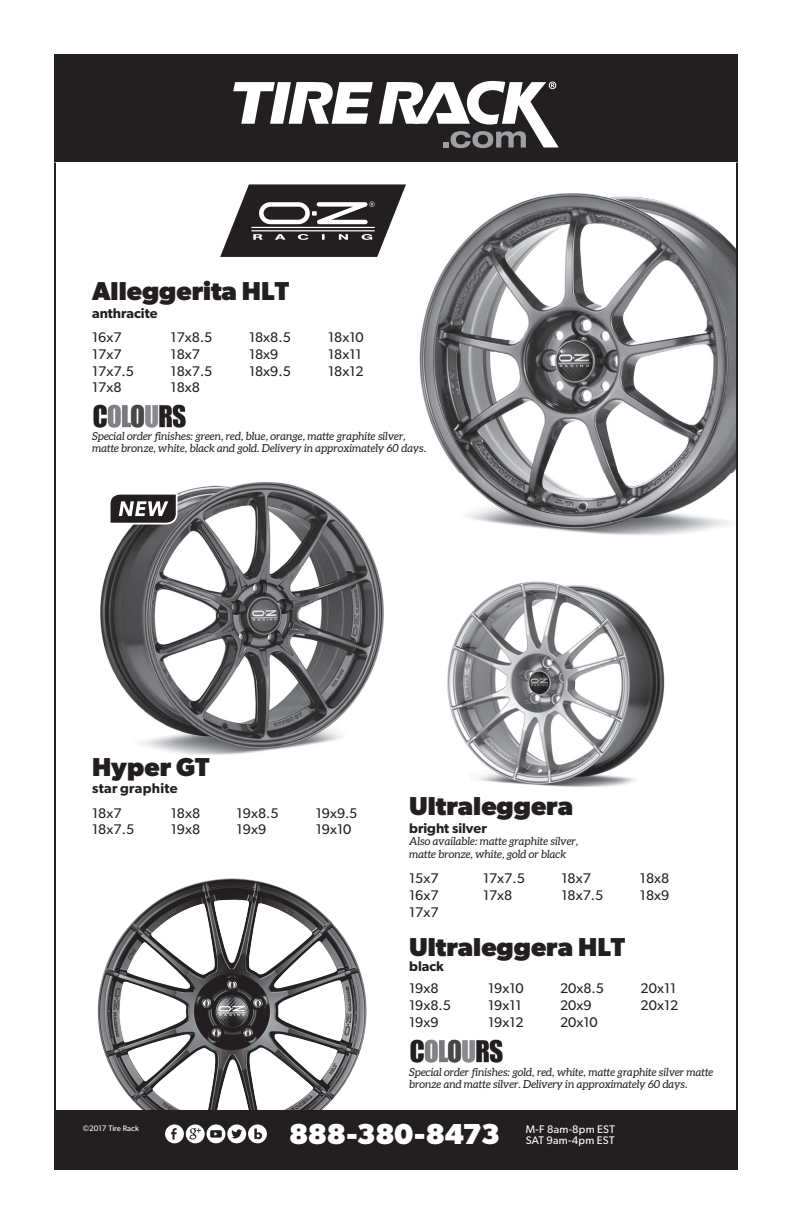
<style>
.page{position:relative;width:792px;height:1224px;background:#fff}
.page>*{position:absolute;margin:0;border:0;box-sizing:border-box;transform-origin:0 0}
.t1{font:700 29px "Gibson";letter-spacing:-.015em;color:#fff}
.t2{font:700 26px "Gibson";color:#231f20}
.t3{font:14px/16.8px "Gibson";color:#231f20}
.t4{font:600 14px "Gibson";color:#231f20}
.t5{font:600 14px "Gibson";letter-spacing:.02em;color:#231f20}
.t6{font:italic 11px/12px "Aleo";color:#231f20}
.t7{font:11px/11px "Gibson";letter-spacing:.02em;color:#fff}
.t8{font:8px "Gibson";color:#fff}
</style>
<div class="page">
<div style="left:54px;top:54px;width:684px;height:108px;background:#231f20"></div>
<svg style="left:233px;top:82px;width:140px;height:42px"></svg>
<svg style="left:379px;top:81px;width:180px;height:67px"></svg>
<svg style="left:220px;top:184px;width:186px;height:73px"></svg>
<img style="left:491px;top:193px;width:245px;height:342px">
<img style="left:419px;top:207px;width:307px;height:315px">
<img style="left:447px;top:581px;width:218px;height:206px">
<img style="left:410px;top:1039px;width:93px;height:24px">
<img style="left:100px;top:482px;width:284px;height:273px">
<img style="left:97px;top:878px;width:270px;height:232px">
<svg style="left:109px;top:493px;width:69px;height:32px"></svg>
<div style="left:54px;top:1110px;width:684px;height:60px;background:#231f20"></div>
<svg style="left:165px;top:1124px;width:102px;height:19px"></svg>
<hr style="left:54px;top:162px;width:2px;height:967px;background:#231f20">
<hr style="left:736px;top:162px;width:2px;height:967px;background:#231f20">
<img style="left:93px;top:404px;width:93px;height:24px">
<p class="t2" style="left:92px;top:276px;width:198px">Alleggerita HLT</p>
<p class="t4" style="left:92px;top:305px;width:67px">anthracite</p>
<p class="t3" style="left:92px;top:328px;width:43px">16x7<br>17x7<br>17x7.5<br>17x8</p>
<p class="t3" style="left:171px;top:328px;width:43px">17x8.5<br>18x7<br>18x7.5<br>18x8</p>
<p class="t6" style="left:92px;top:430px;width:336px">Special order finishes: green, red, blue, orange, matte graphite silver, matte bronze, white, black and gold. Delivery in approximately 60 days.</p>
<p class="t3" style="left:249px;top:328px;width:43px">18x8.5<br>18x9<br>18x9.5</p>
<p class="t3" style="left:328px;top:328px;width:37px">18x10<br>18x11<br>18x12</p>
<p class="t2" style="left:92px;top:751px;width:119px">Hyper GT</p>
<p class="t5" style="left:92px;top:780px;width:87px">star graphite</p>
<p class="t3" style="left:92px;top:804px;width:44px">18x7<br>18x7.5</p>
<p class="t3" style="left:171px;top:804px;width:31px">18x8<br>19x8</p>
<p class="t3" style="left:237px;top:804px;width:44px">19x8.5<br>19x9</p>
<p class="t3" style="left:316px;top:804px;width:43px">19x9.5<br>19x10</p>
<p class="t2" style="left:409px;top:791px;width:165px">Ultraleggera</p>
<p class="t4" style="left:409px;top:820px;width:79px">bright silver</p>
<p class="t6" style="left:409px;top:834px;width:171px;line-height:13.2px">Also available: matte graphite silver, matte bronze, white, gold or black</p>
<p class="t3" style="left:561px;top:870px;width:43px">18x7<br>18x7.5</p>
<p class="t3" style="left:409px;top:870px;width:31px;text-align:justify">15x7<br>16x7<br>17x7</p>
<p class="t3" style="left:483px;top:870px;width:43px">17x7.5<br>17x8</p>
<p class="t3" style="left:640px;top:870px;width:31px">18x8<br>18x9</p>
<p class="t2" style="left:409px;top:931px;width:218px">Ultraleggera HLT</p>
<p class="t4" style="left:409px;top:958px;width:36px">black</p>
<p class="t3" style="left:409px;top:980px;width:44px">19x8<br>19x8.5<br>19x9</p>
<p class="t3" style="left:488px;top:980px;width:37px">19x10<br>19x11<br>19x12</p>
<p class="t3" style="left:560px;top:980px;width:45px">20x8.5<br>20x9<br>20x10</p>
<p class="t3" style="left:641px;top:980px;width:39px">20x11<br>20x12</p>
<p class="t8" style="left:83px;top:1124px;width:58px">©2017 Tire Rack</p>
<p class="t6" style="left:409px;top:1066px;width:306px">Special order finishes: gold, red, white, matte graphite silver matte bronze and matte silver. Delivery in approximately 60 days.</p>
<p class="t1" style="left:289px;top:1116px;width:212px">888-380-8473</p>
<p class="t7" style="left:526px;top:1123px;width:91px">M-F 8am-8pm EST<br>SAT 9am-4pm EST</p>
</div>
